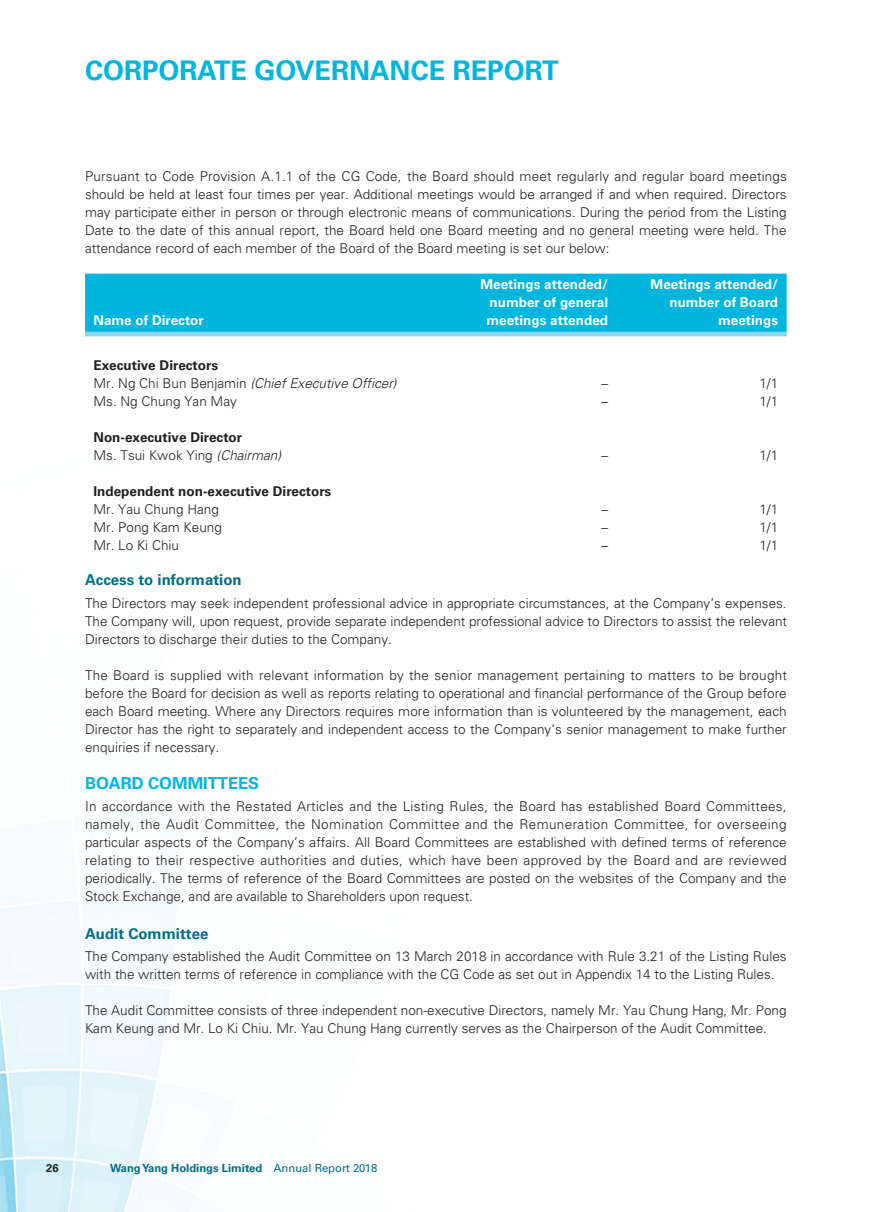
<style>
.page{position:relative;width:893px;height:1212px;background:#fff}
.page>*{position:absolute;margin:0;border:0;box-sizing:border-box;transform-origin:0 0}
.t1{font:700 27px "Univers LT Std";color:#00b6de}
._01_H1{font:700 16.5px "Univers LT Std";color:#00b6de}
._02_H2{font:700 15px "Univers LT Std";color:#006e86}
._00_txt{font:300 13.5px/18px "Univers LT Std";color:#231f20;text-align:justify}
._50_Table_txt{font:300 13.5px "Univers LT Std";color:#231f20}
._50_Table_txt-2{font:700 13.5px "Univers LT Std";color:#fff}
._50_Table_txt-3{font:700 13.5px "Univers LT Std";color:#231f20}
._50_Table_txt-4{font:italic 300 13.5px "Univers LT Std";color:#231f20}
.t2{font:700 11.25px "Univers LT Std";color:#006e86}
.t3{font:700 11.25px "Univers LT Std";color:#231f20}
.s1{font-style:normal}
.s2{font-style:italic}
.s3{font-weight:400}
</style>
<div class="page">
<img style="left:0;top:273px;width:787px;height:939px">
<svg style="left:85px;top:274px;width:702px;height:62px"></svg>
<h1 class="t1" style="left:85px;top:54px;width:475px">CORPORATE GOVERNANCE REPORT</h1>
<p class="_00_txt" style="left:85px;top:168px;width:703px">Pursuant to Code Provision A.1.1 of the CG Code, the Board should meet regularly and regular board meetings should be held at least four times per year. Additional meetings would be arranged if and when required. Directors may participate either in person or through electronic means of communications. During the period from the Listing Date to the date of this annual report, the Board held one Board meeting and no general meeting were held. The attendance record of each member of the Board of the Board meeting is set our below:</p>
<p class="_50_Table_txt-2" style="left:94px;top:313px;width:112px">Name of Director</p>
<p class="_50_Table_txt-2" style="left:481px;top:277px;width:129px">Meetings attended/</p>
<p class="_50_Table_txt-2" style="left:490px;top:295px;width:120px">number of general</p>
<p class="_50_Table_txt-2" style="left:487px;top:313px;width:123px">meetings attended</p>
<p class="_50_Table_txt-2" style="left:651px;top:277px;width:129px">Meetings attended/</p>
<p class="_50_Table_txt-2" style="left:669px;top:295px;width:110px">number of Board</p>
<p class="_50_Table_txt-2" style="left:718px;top:313px;width:62px">meetings</p>
<p class="_50_Table_txt-3" style="left:94px;top:357px;width:126px">Executive Directors</p>
<p class="_50_Table_txt-4" style="left:94px;top:375px;width:305px"><span class="s1">Mr. Ng Chi Bun Benjamin</span> (Chief Executive Officer)</p>
<p class="_50_Table_txt" style="left:601px;top:375px;width:8px">–</p>
<p class="_50_Table_txt" style="left:759px;top:375px;width:20px">1/1</p>
<p class="_50_Table_txt" style="left:94px;top:393px;width:145px">Ms. Ng Chung Yan May</p>
<p class="_50_Table_txt" style="left:601px;top:393px;width:8px">–</p>
<p class="_50_Table_txt" style="left:759px;top:393px;width:20px">1/1</p>
<p class="_50_Table_txt-3" style="left:94px;top:429px;width:150px">Non-executive Director</p>
<p class="_50_Table_txt" style="left:94px;top:447px;width:189px">Ms. Tsui Kwok Ying <span class="s2">(Chairman)</span></p>
<p class="_50_Table_txt" style="left:601px;top:447px;width:8px">–</p>
<p class="_50_Table_txt" style="left:759px;top:447px;width:20px">1/1</p>
<p class="_50_Table_txt-3" style="left:94px;top:483px;width:239px">Independent non-executive Directors</p>
<p class="_50_Table_txt" style="left:94px;top:501px;width:127px">Mr. Yau Chung Hang</p>
<p class="_50_Table_txt" style="left:601px;top:501px;width:8px">–</p>
<p class="_50_Table_txt" style="left:759px;top:501px;width:20px">1/1</p>
<p class="_50_Table_txt" style="left:94px;top:519px;width:130px">Mr. Pong Kam Keung</p>
<p class="_50_Table_txt" style="left:601px;top:519px;width:8px">–</p>
<p class="_50_Table_txt" style="left:759px;top:519px;width:20px">1/1</p>
<p class="_50_Table_txt" style="left:94px;top:537px;width:87px">Mr. Lo Ki Chiu</p>
<p class="_50_Table_txt" style="left:601px;top:537px;width:8px">–</p>
<p class="_50_Table_txt" style="left:759px;top:537px;width:20px">1/1</p>
<p class="_02_H2" style="left:85px;top:571px;width:158px">Access to information</p>
<p class="_00_txt" style="left:85px;top:594px;width:704px">The Directors may seek independent professional advice in appropriate circumstances, at the Company’s expenses.<br>The Company will, upon request, provide separate independent professional advice to Directors to assist the relevant Directors to discharge their duties to the Company.</p>
<p class="_00_txt" style="left:85px;top:666px;width:703px">The Board is supplied with relevant information by the senior management pertaining to matters to be brought before the Board for decision as well as reports relating to operational and financial performance of the Group before each Board meeting. Where any Directors requires more information than is volunteered by the management, each Director has the right to separately and independent access to the Company’s senior management to make further enquiries if necessary.</p>
<p class="_01_H1" style="left:85px;top:774px;width:176px">BOARD COMMITTEES</p>
<p class="_00_txt" style="left:85px;top:797px;width:703px">In accordance with the Restated Articles and the Listing Rules, the Board has established Board Committees, namely, the Audit Committee, the Nomination Committee and the Remuneration Committee, for overseeing particular aspects of the Company’s affairs. All Board Committees are established with defined terms of reference relating to their respective authorities and duties, which have been approved by the Board and are reviewed periodically. The terms of reference of the Board Committees are posted on the websites of the Company and the Stock Exchange, and are available to Shareholders upon request.</p>
<p class="_02_H2" style="left:85px;top:925px;width:125px">Audit Committee</p>
<p class="_00_txt" style="left:85px;top:947px;width:703px">The Company established the Audit Committee on 13 March 2018 in accordance with Rule 3.21 of the Listing Rules with the written terms of reference in compliance with the CG Code as set out in Appendix 14 to the Listing Rules.</p>
<p class="_00_txt" style="left:85px;top:1001px;width:703px">The Audit Committee consists of three independent non-executive Directors, namely Mr. Yau Chung Hang, Mr. Pong<br>Kam Keung and Mr. Lo Ki Chiu. Mr. Yau Chung Hang currently serves as the Chairperson of the Audit Committee.</p>
<p class="t3" style="left:46px;top:1162px;width:14px">26</p>
<p class="t2" style="left:110px;top:1162px;width:269px">Wang Yang Holdings Limited <span class="s3">Annual Report 2018</span></p>
</div>
